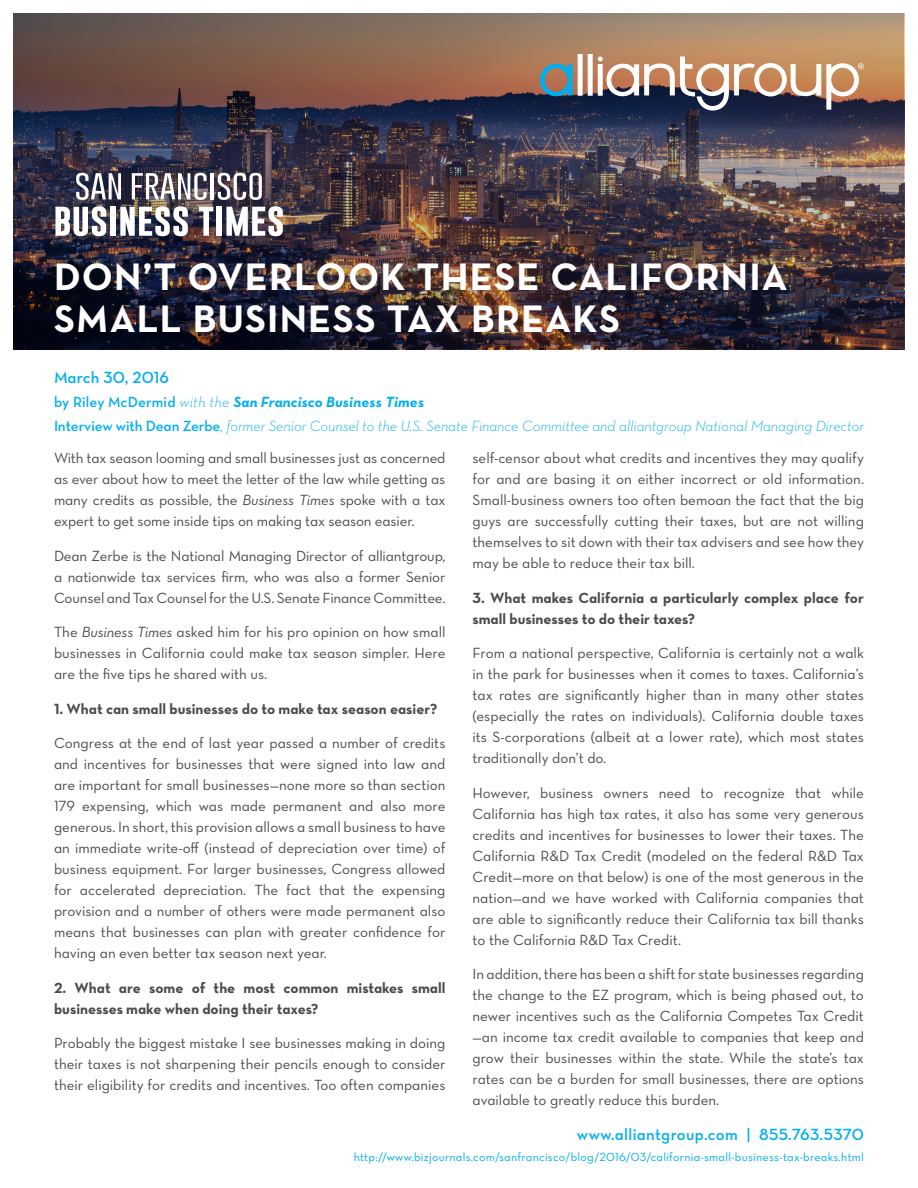
<style>
.page{position:relative;width:918px;height:1188px;background:#fff}
.page>*{position:absolute;margin:0;border:0;box-sizing:border-box;transform-origin:0 0}
.Article_Title{font:39px/42px "Neutra Text Bold Alt";letter-spacing:.03em;color:#fff}
.Sub_Title{font:16.5px "Neutra Text Demi Alt";letter-spacing:.015em;color:#00aeef}
.t1{font:15px/21px "Neutra Text Book Alt";color:#4b4b4a;text-align:justify}
.t2{font:15px/21px "Neutra Text Bold Alt";color:#4b4b4a}
.t3{font:italic 300 15px "Neutra Text";letter-spacing:-.005em;color:#00aeef}
.t4{font:15px "Neutra Text Bold Italic Alt";letter-spacing:.01em;color:#00aeef}
.t5{font:12px "Neutra Text Book Alt";letter-spacing:.02em;color:#00aeef}
.s1{font-family:"Neutra Text Demi Alt"}
.s2{font-family:"Neutra Text";font-weight:300;font-style:italic}
.s3{font-family:"Neutra Text Demi Alt";font-weight:400;font-style:normal}
.s4{font-family:"Neutra Text Book Italic Alt"}
</style>
<div class="page">
<img style="left:14px;top:13px;width:890px;height:336px">
<svg style="left:540px;top:54px;width:324px;height:57px"></svg>
<svg style="left:76px;top:173px;width:45px;height:27px"></svg>
<svg style="left:132px;top:173px;width:75px;height:27px"></svg>
<hr style="left:211px;top:173px;width:3px;height:26px;background:#fff">
<svg style="left:218px;top:173px;width:44px;height:27px"></svg>
<svg style="left:56px;top:206px;width:50px;height:30px"></svg>
<div style="left:110px;top:207px;width:6px;height:29px;background:#fff"></div>
<svg style="left:120px;top:206px;width:68px;height:30px"></svg>
<svg style="left:199px;top:207px;width:14px;height:29px"></svg>
<div style="left:216px;top:207px;width:6px;height:29px;background:#fff"></div>
<svg style="left:226px;top:206px;width:57px;height:30px"></svg>
<p class="Article_Title" style="left:54px;top:255px;width:735px">DON’T OVERLOOK THESE CALIFORNIA<br>SMALL BUSINESS TAX BREAKS</p>
<p class="Sub_Title" style="left:54px;top:368px;width:117px">March 30, 2016</p>
<p class="t4" style="left:54px;top:392px;width:372px"><span class="s1">by Riley McDermid</span> <span class="s2">with the</span> San Francisco Business Times</p>
<p class="t3" style="left:54px;top:416px;width:812px"><span class="s3">Interview with Dean Zerbe</span>, former Senior Counsel to the U.S. Senate Finance Committee and alliantgroup National Managing Director</p>
<p class="t1" style="left:54px;top:448px;width:393px">With tax season looming and small businesses just as concerned as ever about how to meet the letter of the law while getting as many credits as possible, the <span class="s4">Business Times</span> spoke with a tax expert to get some inside tips on making tax season easier.</p>
<p class="t1" style="left:54px;top:545px;width:393px">Dean Zerbe is the National Managing Director of alliantgroup, a nationwide tax services firm, who was also a former Senior Counsel and Tax Counsel for the U.S. Senate Finance Committee.</p>
<p class="t1" style="left:54px;top:622px;width:393px">The <span class="s4">Business Times</span> asked him for his pro opinion on how small businesses in California could make tax season simpler. Here are the five tips he shared with us.</p>
<p class="t2" style="left:54px;top:698px;width:385px">1. What can small businesses do to make tax season easier?</p>
<p class="t1" style="left:54px;top:733px;width:393px">Congress at the end of last year passed a number of credits and incentives for businesses that were signed into law and are important for small businesses—none more so than section 179 expensing, which was made permanent and also more generous. In short, this provision allows a small business to have an immediate write-off (instead of depreciation over time) of business equipment. For larger businesses, Congress allowed for accelerated depreciation. The fact that the expensing provision and a number of others were made permanent also means that businesses can plan with greater confidence for having an even better tax season next year.</p>
<p class="t2" style="left:54px;top:977px;width:393px">2. What are some of the most common mistakes small businesses make when doing their taxes?</p>
<p class="t1" style="left:54px;top:1033px;width:393px">Probably the biggest mistake I see businesses making in doing their taxes is not sharpening their pencils enough to consider their eligibility for credits and incentives. Too often companies</p>
<p class="t1" style="left:472px;top:448px;width:393px">self-censor about what credits and incentives they may qualify for and are basing it on either incorrect or old information.<br>Small-business owners too often bemoan the fact that the big guys are successfully cutting their taxes, but are not willing themselves to sit down with their tax advisers and see how they may be able to reduce their tax bill.</p>
<p class="t2" style="left:472px;top:587px;width:393px">3. What makes California a particularly complex place for small businesses to do their taxes?</p>
<p class="t1" style="left:472px;top:643px;width:393px">From a national perspective, California is certainly not a walk in the park for businesses when it comes to taxes. California’s tax rates are significantly higher than in many other states (especially the rates on individuals). California double taxes its S-corporations (albeit at a lower rate), which most states traditionally don’t do.</p>
<p class="t1" style="left:472px;top:782px;width:393px">However, business owners need to recognize that while California has high tax rates, it also has some very generous credits and incentives for businesses to lower their taxes. The California R&amp;D Tax Credit (modeled on the federal R&amp;D Tax Credit—more on that below) is one of the most generous in the nation—and we have worked with California companies that are able to significantly reduce their California tax bill thanks to the California R&amp;D Tax Credit.</p>
<p class="t1" style="left:472px;top:964px;width:393px">In addition, there has been a shift for state businesses regarding the change to the EZ program, which is being phased out, to newer incentives such as the California Competes Tax Credit —an income tax credit available to companies that keep and grow their businesses within the state. While the state’s tax rates can be a burden for small businesses, there are options available to greatly reduce this burden.</p>
<p class="Sub_Title" style="left:577px;top:1124px;width:289px">www.alliantgroup.com | 855.763.5370</p>
<p class="t5" style="left:354px;top:1150px;width:512px">http://www.bizjournals.com/sanfrancisco/blog/2016/03/california-small-business-tax-breaks.html</p>
</div>
